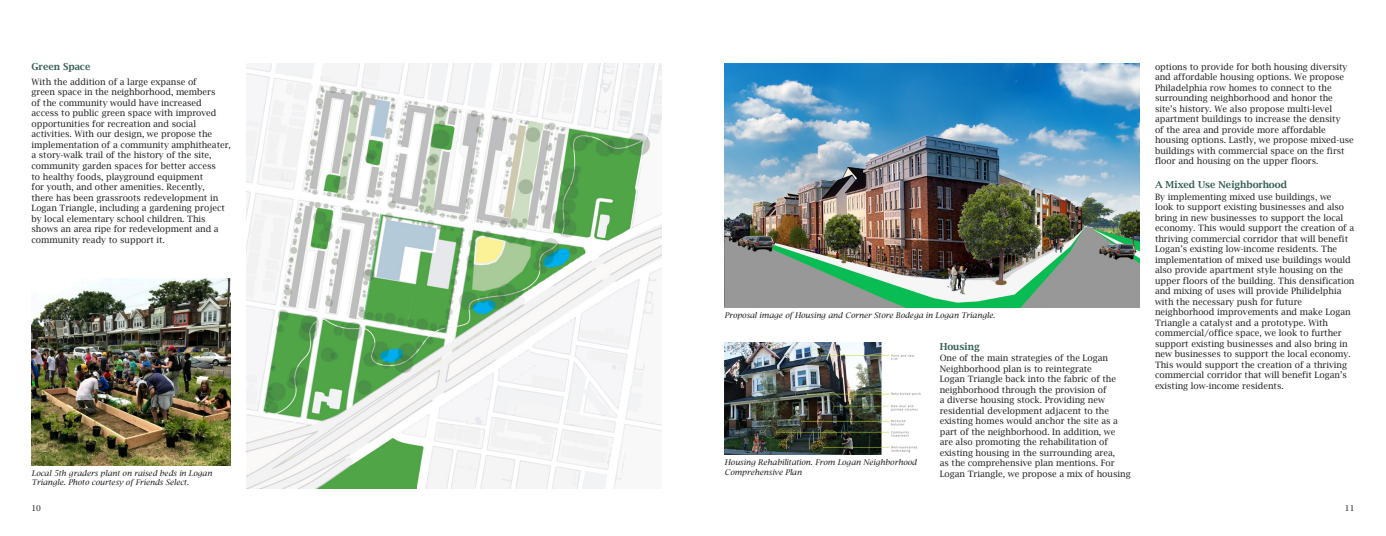
<style>
.page{position:relative;width:1386px;height:536px;background:#fff}
.page>*{position:absolute;margin:0;border:0;box-sizing:border-box;transform-origin:0 0}
.Body_Text{font:600 9.62px "Lucida Bright";letter-spacing:-.005em;color:#345e56}
.Body_Text-2{font:8.75px/10.5px "Lucida Bright";color:#231f20}
.Captions_and_Citatio{font:italic 7.88px/9.5px "Lucida Bright";color:#231f20}
.t1{font:7.88px "Lucida Bright";color:#231f20}
</style>
<div class="page">
<img style="left:32px;top:278px;width:199px;height:187px">
<img style="left:247px;top:63px;width:415px;height:425px">
<img style="left:724px;top:63px;width:415px;height:244px">
<img style="left:724px;top:342px;width:197px;height:112px">
<p class="Body_Text" style="left:32px;top:61px;width:60px">Green Space</p>
<p class="Body_Text-2" style="left:32px;top:76px;width:201px">With the addition of a large expanse of<br>green space in the neighborhood, members<br>of the community would have increased access to public green space with improved opportunities for recreation and social activities. With our design, we propose the implementation of a community amphitheater, a story-walk trail of the history of the site, community garden spaces for better access<br>to healthy foods, playground equipment<br>for youth, and other amenities. Recently,<br>there has been grassroots redevelopment in Logan Triangle, including a gardening project by local elementary school children. This shows an area ripe for redevelopment and a community ready to support it.</p>
<p class="Captions_and_Citatio" style="left:32px;top:468px;width:182px">Local 5th graders plant on raised beds in Logan<br>Triangle. Photo courtesy of Friends Select.</p>
<p class="Captions_and_Citatio" style="left:724px;top:310px;width:272px">Proposal image of Housing and Corner Store Bodega in Logan Triangle.</p>
<p class="Body_Text" style="left:940px;top:341px;width:42px">Housing</p>
<p class="Body_Text-2" style="left:940px;top:352px;width:192px">One of the main strategies of the Logan Neighborhood plan is to reintegrate<br>Logan Triangle back into the fabric of the neighborhood through the provision of<br>a diverse housing stock. Providing new residential development adjacent to the existing homes would anchor the site as a part of the neighborhood. In addition, we are also promoting the rehabilitation of existing housing in the surrounding area,<br>as the comprehensive plan mentions. For Logan Triangle, we propose a mix of housing</p>
<p class="Captions_and_Citatio" style="left:724px;top:457px;width:194px">Housing Rehabilitation. From Logan Neighborhood<br>Comprehensive Plan</p>
<p class="Body_Text-2" style="left:1155px;top:61px;width:200px">options to provide for both housing diversity and affordable housing options. We propose Philadelphia row homes to connect to the surrounding neighborhood and honor the site’s history. We also propose multi-level apartment buildings to increase the density<br>of the area and provide more affordable housing options. Lastly, we propose mixed-use buildings with commercial space on the first floor and housing on the upper floors.</p>
<p class="Body_Text" style="left:1155px;top:179px;width:134px">A Mixed Use Neighborhood</p>
<p class="Body_Text-2" style="left:1155px;top:191px;width:201px">By implementing mixed use buildings, we<br>look to support existing businesses and also bring in new businesses to support the local economy. This would support the creation of a thriving commercial corridor that will benefit Logan’s existing low-income residents. The implementation of mixed use buildings would also provide apartment style housing on the upper floors of the building. This densification and mixing of uses will provide Philidelphia with the necessary push for future neighborhood improvements and make Logan Triangle a catalyst and a prototype. With commercial/office space, we look to further support existing businesses and also bring in new businesses to support the local economy.<br>This would support the creation of a thriving commercial corridor that will benefit Logan’s existing low-income residents.</p>
<p class="t1" style="left:32px;top:503px;width:11px">10</p>
<p class="t1" style="left:1345px;top:503px;width:11px">11</p>
</div>
